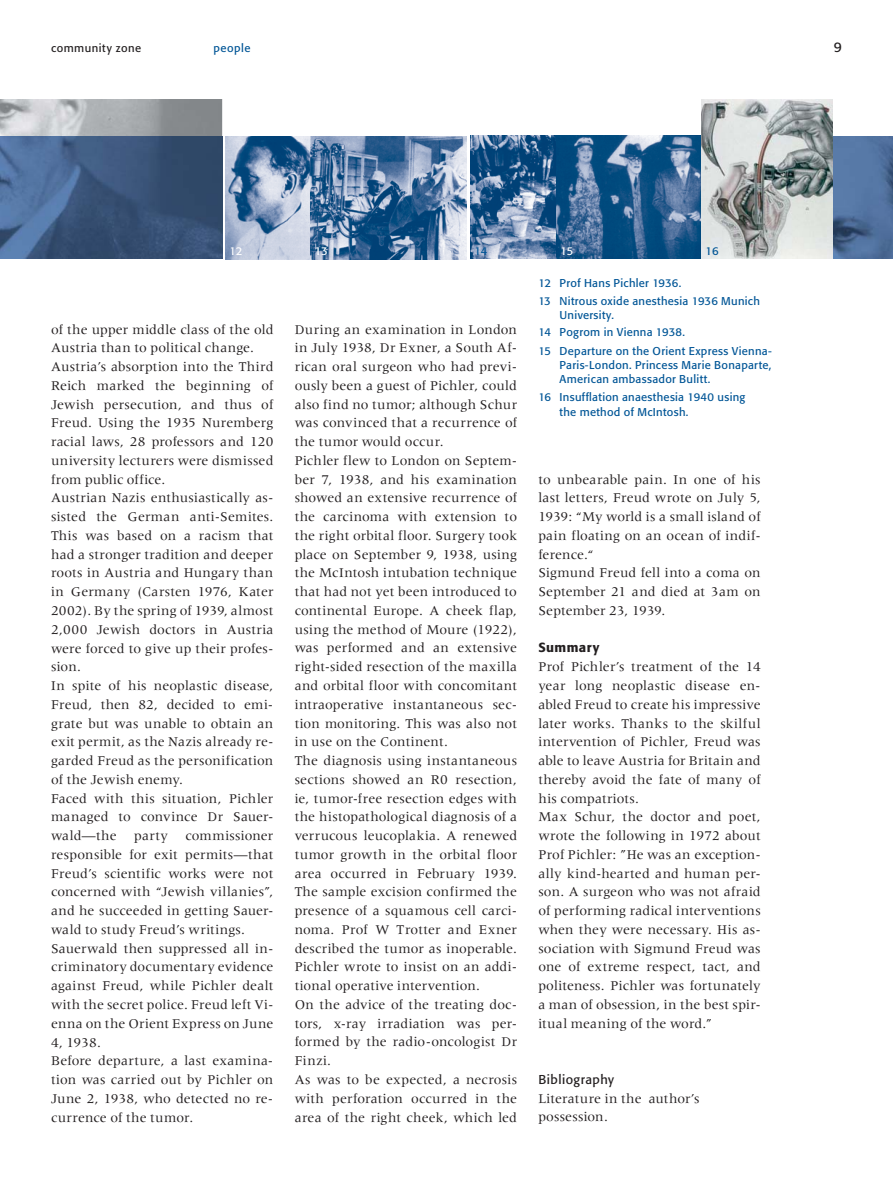
<style>
.page{position:relative;width:893px;height:1187px;background:#fff}
.page>*{position:absolute;margin:0;border:0;box-sizing:border-box;transform-origin:0 0}
.t1{font:13.8px/18.8px "Meridien LT Std";letter-spacing:.01em;color:#231f20}
.t2{font:13.8px "Formata";color:#231f20}
.t3{font:500 13.2px "Formata BQ";letter-spacing:.035em;color:#231f20}
.t4{font:12.75px "Formata BQ";letter-spacing:.04em;color:#231f20}
.t5{font:11.25px/14.1px "Formata";letter-spacing:.025em;color:#005596}
.t6{font:11.25px "Formata";letter-spacing:.04em;color:#231f20}
.t7{font:11.25px "Formata";color:#fff}
</style>
<div class="page">
<img style="left:0;top:99px;width:222px;height:159px">
<img style="left:225px;top:136px;width:242px;height:124px">
<img style="left:470px;top:135px;width:231px;height:123px">
<img style="left:833px;top:137px;width:60px;height:121px">
<img style="left:701px;top:99px;width:132px;height:159px">
<p class="t6" style="left:51px;top:43px;width:92px">community zone</p>
<p class="t5" style="left:213px;top:42px;width:39px">people</p>
<p class="t2" style="left:834px;top:41px;width:10px">9</p>
<p class="t7" style="left:230px;top:246px;width:14px">12</p>
<p class="t7" style="left:315px;top:246px;width:14px">13</p>
<p class="t5" style="left:474px;top:245px;width:14px">14</p>
<p class="t7" style="left:560px;top:246px;width:14px">15</p>
<p class="t5" style="left:538px;top:274px;width:223px;line-height:18.8px">12 Prof Hans Pichler 1936.<br>13 Nitrous oxide anesthesia 1936 Munich</p>
<p class="t5" style="left:538px;top:308px;width:148px;line-height:16.4px;text-indent:21px">University.<br>14 Pogrom in Vienna 1938.</p>
<p class="t5" style="left:560px;top:344px;width:214px;text-align:justify;text-indent:-21px">15 Departure on the Orient Express Vienna-Paris-London. Princess Marie Bonaparte, American ambassador Bulitt.</p>
<p class="t5" style="left:560px;top:391px;width:187px;text-indent:-21px">16 Insufflation anaesthesia 1940 using the method of McIntosh.</p>
<p class="t5" style="left:706px;top:245px;width:14px">16</p>
<p class="t1" style="left:295px;top:321px;width:224px">During an examination in London in July 1938, Dr Exner, a South Af&shy;rican oral surgeon who had previ&shy;ously been a guest of Pichler, could also find no tumor; although Schur was convinced that a recurrence of the tumor would occur.<br>Pichler flew to London on Septem&shy;ber 7, 1938, and his examination showed an extensive recurrence of the carcinoma with extension to the right orbital floor. Surgery took place on September 9, 1938, using the McIntosh intubation technique that had not yet been introduced to continental Europe. A cheek flap, using the method of Moure (1922), was performed and an extensive right-sided resection of the maxilla and orbital floor with concomitant intraoperative instantaneous sec&shy;tion monitoring. This was also not in use on the Continent.<br>The diagnosis using instantaneous sections showed an R0 resection, ie, tumor-free resection edges with the histopathological diagnosis of a verrucous leucoplakia. A renewed tumor growth in the orbital floor area occurred in February 1939.<br>The sample excision confirmed the presence of a squamous cell carci&shy;noma. Prof W Trotter and Exner described the tumor as inoperable.<br>Pichler wrote to insist on an addi&shy;tional operative intervention.<br>On the advice of the treating doc&shy;tors, x-ray irradiation was per&shy;formed by the radio-oncologist Dr<br>Finzi.<br>As was to be expected, a necrosis with perforation occurred in the area of the right cheek, which led</p>
<p class="t1" style="left:51px;top:321px;width:224px">of the upper middle class of the old<br>Austria than to political change.<br>Austria’s absorption into the Third<br>Reich marked the beginning of<br>Jewish persecution, and thus of<br>Freud. Using the 1935 Nuremberg racial laws, 28 professors and 120 university lecturers were dismissed from public office.<br>Austrian Nazis enthusiastically as&shy;sisted the German anti-Semites.<br>This was based on a racism that had a stronger tradition and deeper roots in Austria and Hungary than in Germany (Carsten 1976, Kater<br>2002). By the spring of 1939, almost<br>2,000 Jewish doctors in Austria were forced to give up their profes&shy;sion.<br>In spite of his neoplastic disease,<br>Freud, then 82, decided to emi&shy;grate but was unable to obtain an exit permit, as the Nazis already re&shy;garded Freud as the personification of the Jewish enemy.<br>Faced with this situation, Pichler managed to convince Dr Sauer&shy;wald—the</p>
<p class="t1" style="left:538px;top:471px;width:224px">to unbearable pain. In one of his last letters, Freud wrote on July 5,<br>1939: “My world is a small island of pain floating on an ocean of indif&shy;ference.“<br>Sigmund Freud fell into a coma on<br>September 21 and died at 3am on<br>September 23, 1939.</p>
<p class="t3" style="left:538px;top:641px;width:62px">Summary</p>
<p class="t1" style="left:538px;top:658px;width:224px">Prof Pichler’s treatment of the 14 year long neoplastic disease en&shy;abled Freud to create his impressive later works. Thanks to the skilful intervention of Pichler, Freud was able to leave Austria for Britain and thereby avoid the fate of many of his compatriots.<br>Max Schur, the doctor and poet, wrote the following in 1972 about Prof Pichler: ”He was an exception&shy;ally kind-hearted and human per&shy;son. A surgeon who was not afraid of performing radical interventions when they were necessary. His as&shy;sociation with Sigmund Freud was one of extreme respect, tact, and politeness. Pichler was fortunately a man of obsession, in the best spir&shy;itual meaning of the word.”</p>
<p class="t1" style="left:51px;top:827px;width:224px;text-indent:134px">commissioner responsible for exit permits—that<br>Freud’s scientific works were not concerned with “Jewish villanies”, and he succeeded in getting Sauer&shy;wald to study Freud’s writings.<br>Sauerwald then suppressed all in&shy;criminatory documentary evidence against Freud, while Pichler dealt with the secret police. Freud left Vi&shy;enna on the Orient Express on June<br>4, 1938.<br>Before departure, a last examina&shy;tion was carried out by Pichler on<br>June 2, 1938, who detected no re&shy;currence of the tumor.</p>
<p class="t1" style="left:134px;top:827px;width:35px">party</p>
<p class="t4" style="left:538px;top:1073px;width:77px">Bibliography</p>
<p class="t1" style="left:538px;top:1089px;width:163px">Literature in the author’s possession.</p>
</div>
